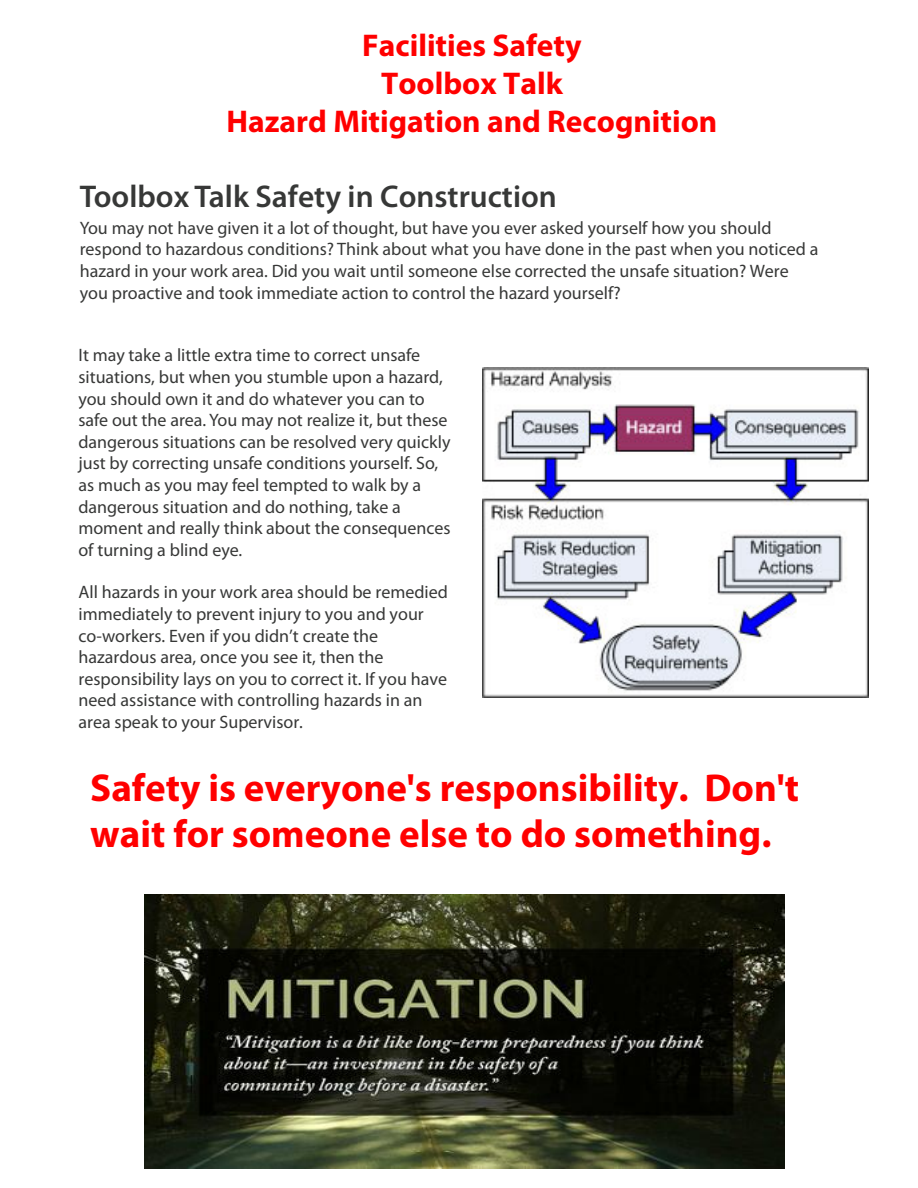
<style>
.page{position:relative;width:918px;height:1188px;background:#fff}
.page>*{position:absolute;margin:0;border:0;box-sizing:border-box;transform-origin:0 0}
.t1{font:700 39px/46.8px "Myriad Pro";color:#f00}
.t2{font:700 31.5px/37.8px "Myriad Pro";color:#f00;text-align:center}
.t3{font:600 31.5px "Myriad Pro";color:#373837}
.t4{font:18px/21.6px "Myriad Pro";color:#373837}
</style>
<div class="page">
<img style="left:483px;top:367px;width:385px;height:331px">
<img style="left:144px;top:894px;width:640px;height:274px">
<h2 class="t2" style="left:227px;top:26px;width:492px">Facilities Safety<br>Toolbox Talk<br>Hazard Mitigation and Recognition</h2>
<h2 class="t3" style="left:80px;top:176px;width:479px">Toolbox Talk Safety in Construction</h2>
<p class="t4" style="left:80px;top:217px;width:740px">You may not have given it a lot of thought, but have you ever asked yourself how you should respond to hazardous conditions? Think about what you have done in the past when you noticed a hazard in your work area. Did you wait until someone else corrected the unsafe situation? Were you proactive and took immediate action to control the hazard yourself?</p>
<p class="t4" style="left:78px;top:344px;width:374px">It may take a little extra time to correct unsafe situations, but when you stumble upon a hazard, you should own it and do whatever you can to safe out the area. You may not realize it, but these dangerous situations can be resolved very quickly just by correcting unsafe conditions yourself. So, as much as you may feel tempted to walk by a dangerous situation and do nothing, take a moment and really think about the consequences of turning a blind eye.</p>
<p class="t4" style="left:79px;top:581px;width:371px">All hazards in your work area should be remedied immediately to prevent injury to you and your co-workers. Even if you didn’t create the hazardous area, once you see it, then the responsibility lays on you to correct it. If you have need assistance with controlling hazards in an area speak to your Supervisor.</p>
<h1 class="t1" style="left:90px;top:763px;width:710px">Safety is everyone's responsibility. Don't wait for someone else to do something.</h1>
</div>
